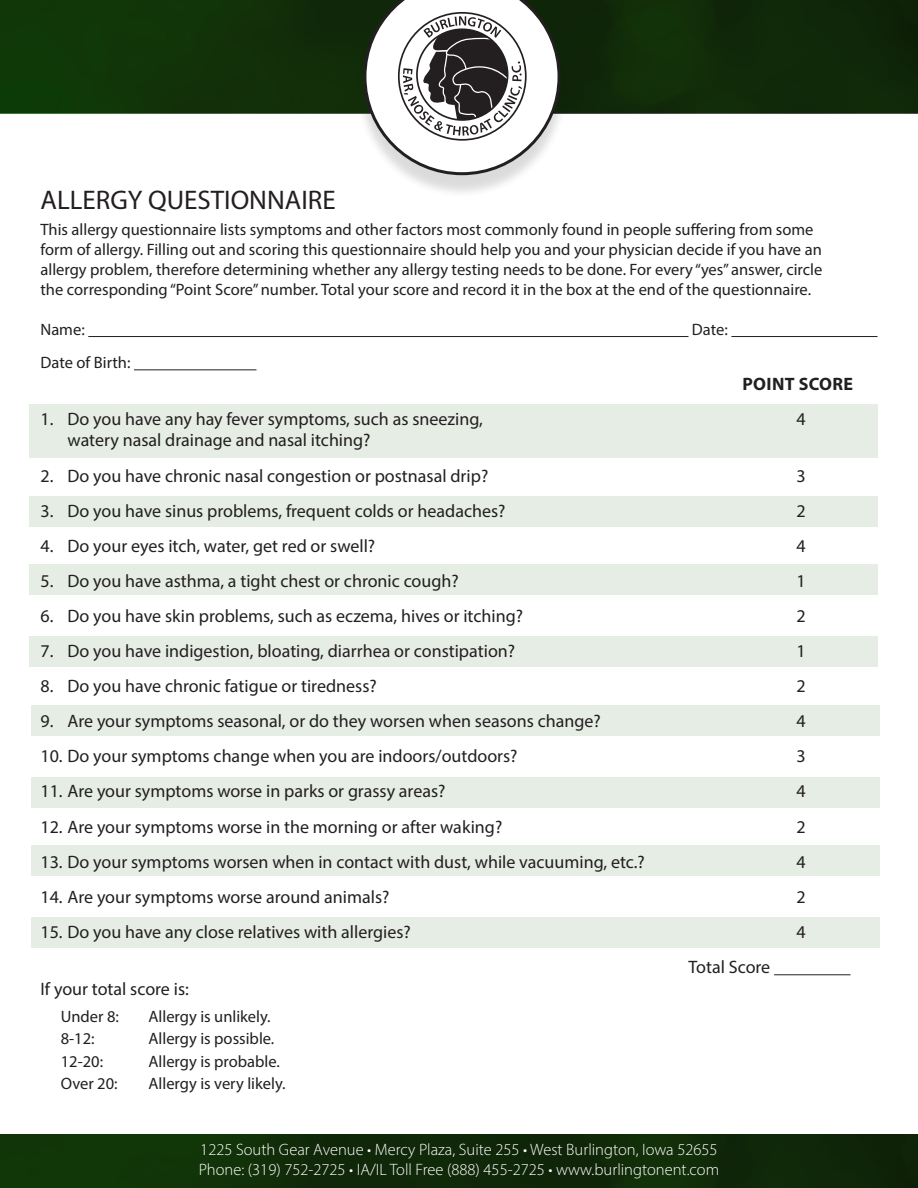
<style>
.page{position:relative;width:918px;height:1188px;background:#fff}
.page>*{position:absolute;margin:0;border:0;box-sizing:border-box;transform-origin:0 0}
.Page_Title{font:27px "Myriad Pro";color:#231f20}
.Form_Style{font:18px "Myriad Pro";color:#231f20}
.Form_Style-2{font:700 18px "Myriad Pro";letter-spacing:.02em;color:#231f20}
.Form_Style-3{font:16.5px/19.8px "Myriad Pro";color:#231f20}
.t1{font:300 16.5px/19.8px "Myriad Pro";color:#fff}
</style>
<div class="page">
<img style="left:0;top:1134px;width:918px;height:54px">
<img style="left:0;top:0;width:918px;height:113px">
<div style="left:355px;top:0;width:213px;height:198px;background:#231f20;opacity:.16"></div>
<svg style="left:363px;top:0;width:198px;height:175px"></svg>
<div style="left:29px;top:404px;width:849px;height:54px;background:#e5ede5"></div>
<div style="left:29px;top:496px;width:849px;height:30px;background:#e5ede5"></div>
<div style="left:29px;top:565px;width:849px;height:30px;background:#e5ede5"></div>
<div style="left:29px;top:636px;width:849px;height:31px;background:#e5ede5"></div>
<div style="left:31px;top:778px;width:849px;height:30px;background:#e5ede5"></div>
<div style="left:31px;top:706px;width:849px;height:30px;background:#e5ede5"></div>
<div style="left:31px;top:917px;width:849px;height:31px;background:#e5ede5"></div>
<div style="left:31px;top:846px;width:849px;height:30px;background:#e5ede5"></div>
<hr style="left:88px;top:336px;width:601px;height:1px;background:#231f20">
<hr style="left:731px;top:336px;width:147px;height:1px;background:#231f20">
<hr style="left:134px;top:369px;width:122px;height:1px;background:#231f20">
<hr style="left:774px;top:974px;width:77px;height:1px;background:#231f20">
<p class="Page_Title" style="left:40px;top:183px;width:297px">ALLERGY QUESTIONNAIRE</p>
<p class="Form_Style-3" style="left:40px;top:220px;width:783px">This allergy questionnaire lists symptoms and other factors most commonly found in people suffering from some form of allergy. Filling out and scoring this questionnaire should help you and your physician decide if you have an allergy problem, therefore determining whether any allergy testing needs to be done. For every “yes” answer, circle the corresponding “Point Score” number. Total your score and record it in the box at the end of the questionnaire.</p>
<p class="Form_Style-3" style="left:40px;top:319px;width:46px">Name:</p>
<p class="Form_Style-3" style="left:692px;top:319px;width:37px">Date:</p>
<p class="Form_Style-3" style="left:40px;top:352px;width:92px">Date of Birth:</p>
<p class="Form_Style-2" style="left:743px;top:372px;width:112px">POINT SCORE</p>
<p class="Form_Style" style="left:40px;top:408px;width:444px">1. Do you have any hay fever symptoms, such as sneezing,</p>
<p class="Form_Style" style="left:796px;top:408px;width:11px">4</p>
<p class="Form_Style" style="left:68px;top:429px;width:305px">watery nasal drainage and nasal itching?</p>
<p class="Form_Style" style="left:40px;top:464px;width:449px">2. Do you have chronic nasal congestion or postnasal drip?</p>
<p class="Form_Style" style="left:796px;top:464px;width:11px">3</p>
<p class="Form_Style" style="left:40px;top:500px;width:467px">3. Do you have sinus problems, frequent colds or headaches?</p>
<p class="Form_Style" style="left:796px;top:500px;width:11px">2</p>
<p class="Form_Style" style="left:40px;top:535px;width:336px">4. Do your eyes itch, water, get red or swell?</p>
<p class="Form_Style" style="left:796px;top:535px;width:11px">4</p>
<p class="Form_Style" style="left:40px;top:570px;width:420px">5. Do you have asthma, a tight chest or chronic cough?</p>
<p class="Form_Style" style="left:796px;top:570px;width:11px">1</p>
<p class="Form_Style" style="left:40px;top:605px;width:484px">6. Do you have skin problems, such as eczema, hives or itching?</p>
<p class="Form_Style" style="left:796px;top:605px;width:11px">2</p>
<p class="Form_Style" style="left:40px;top:640px;width:476px">7. Do you have indigestion, bloating, diarrhea or constipation?</p>
<p class="Form_Style" style="left:796px;top:640px;width:11px">1</p>
<p class="Form_Style" style="left:40px;top:675px;width:338px">8. Do you have chronic fatigue or tiredness?</p>
<p class="Form_Style" style="left:796px;top:675px;width:11px">2</p>
<p class="Form_Style" style="left:40px;top:710px;width:562px">9. Are your symptoms seasonal, or do they worsen when seasons change?</p>
<p class="Form_Style" style="left:796px;top:710px;width:11px">4</p>
<p class="Form_Style" style="left:40px;top:745px;width:479px">10. Do your symptoms change when you are indoors/outdoors?</p>
<p class="Form_Style" style="left:796px;top:745px;width:11px">3</p>
<p class="Form_Style" style="left:40px;top:780px;width:406px">11. Are your symptoms worse in parks or grassy areas?</p>
<p class="Form_Style" style="left:796px;top:780px;width:11px">4</p>
<p class="Form_Style" style="left:40px;top:815px;width:463px">12. Are your symptoms worse in the morning or after waking?</p>
<p class="Form_Style" style="left:796px;top:815px;width:11px">2</p>
<p class="Form_Style" style="left:40px;top:851px;width:606px">13. Do your symptoms worsen when in contact with dust, while vacuuming, etc.?</p>
<p class="Form_Style" style="left:796px;top:851px;width:11px">4</p>
<p class="Form_Style" style="left:40px;top:886px;width:351px">14. Are your symptoms worse around animals?</p>
<p class="Form_Style" style="left:796px;top:886px;width:11px">2</p>
<p class="Form_Style" style="left:40px;top:921px;width:372px">15. Do you have any close relatives with allergies?</p>
<p class="Form_Style" style="left:796px;top:921px;width:11px">4</p>
<p class="Form_Style" style="left:688px;top:956px;width:83px">Total Score</p>
<p class="Form_Style" style="left:40px;top:977px;width:150px">If your total score is:</p>
<p class="Form_Style-3" style="left:61px;top:1006px;width:60px">Under 8:</p>
<p class="Form_Style-3" style="left:148px;top:1006px;width:124px">Allergy is unlikely.</p>
<p class="Form_Style-3" style="left:61px;top:1028px;width:35px">8-12:</p>
<p class="Form_Style-3" style="left:148px;top:1028px;width:127px">Allergy is possible.</p>
<p class="Form_Style-3" style="left:61px;top:1051px;width:44px">12-20:</p>
<p class="Form_Style-3" style="left:148px;top:1051px;width:133px">Allergy is probable.</p>
<p class="Form_Style-3" style="left:61px;top:1073px;width:58px">Over 20:</p>
<p class="Form_Style-3" style="left:148px;top:1073px;width:139px">Allergy is very likely.</p>
<p class="t1" style="left:199px;top:1139px;width:522px">1225 South Gear Avenue • Mercy Plaza, Suite 255 • West Burlington, Iowa 52655<br>Phone: (319) 752-2725 • IA/IL Toll Free (888) 455-2725 • www.burlingtonent.com</p>
</div>
